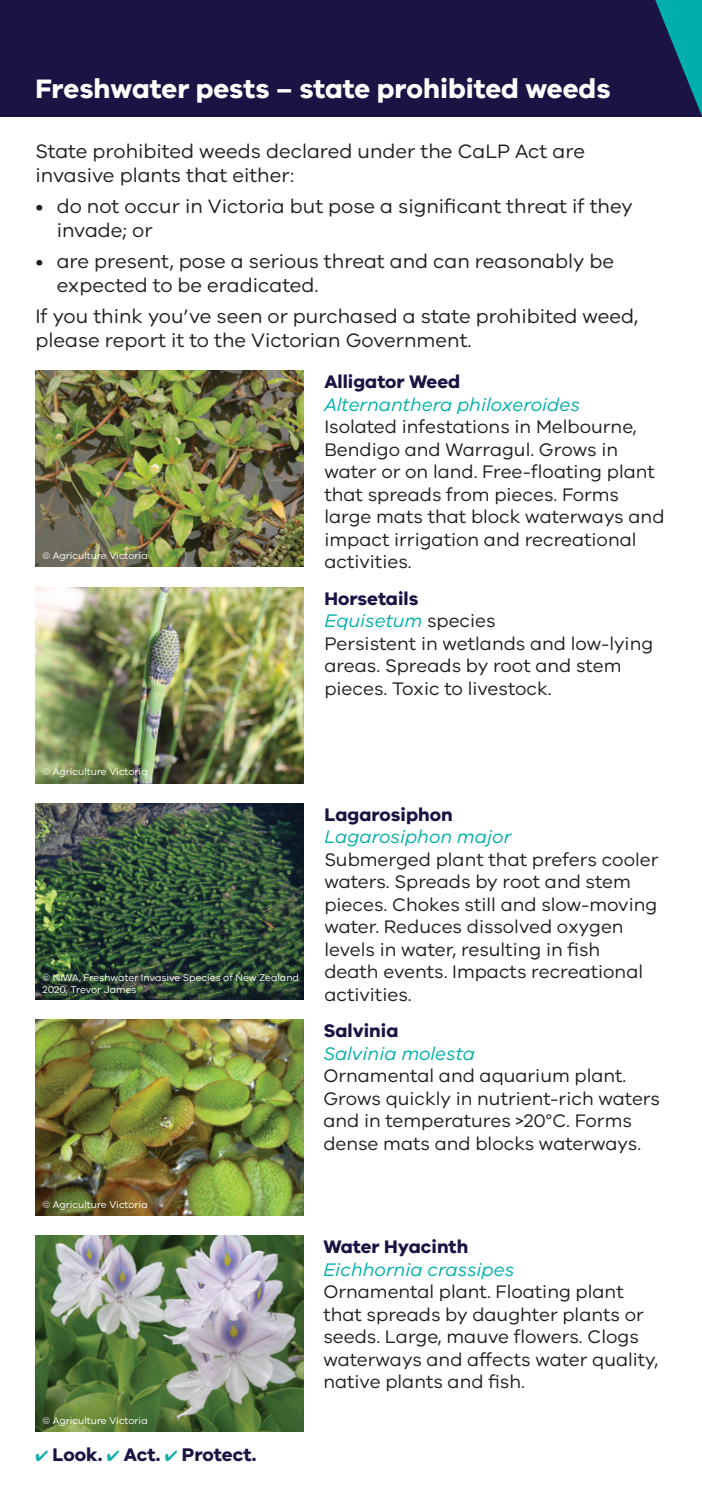
<style>
.page{position:relative;width:702px;height:1489px;background:#fff}
.page>*{position:absolute;margin:0;border:0;box-sizing:border-box;transform-origin:0 0}
.head{font:700 27.5px "VIC";color:#fff}
.body_copy{font:20px/24px "VIC";color:#231f20}
.points{font:20px/24px "VIC";color:#231f20}
.t1{font:18.75px/22.5px "VIC";color:#231f20}
.species_head{font:700 18.75px "VIC";color:#1b1344}
.t2{font:italic 18.75px "VIC";color:#00afaa}
.species_head-2{font:10px/12px "VIC";color:#fff}
.s1{font-style:italic;color:#00afaa}
.s2{font-style:normal;color:#231f20}
.s3{color:#12aeaa}
</style>
<div class="page">
<div style="left:0;top:0;width:702px;height:116px;background:#1b1344"></div>
<svg style="left:655px;top:0;width:47px;height:116px"></svg>
<img style="left:35px;top:371px;width:268px;height:196px">
<img style="left:35px;top:587px;width:268px;height:196px">
<img style="left:35px;top:803px;width:268px;height:196px">
<img style="left:35px;top:1019px;width:268px;height:196px">
<img style="left:35px;top:1235px;width:268px;height:196px">
<p class="head" style="left:35px;top:72px;width:576px">Freshwater pests – state prohibited weeds</p>
<p class="body_copy" style="left:35px;top:138px;width:551px">State prohibited weeds declared under the CaLP Act are invasive plants that either:</p>
<p class="points" style="left:57px;top:194px;width:577px;text-indent:-21px">• do not occur in Victoria but pose a significant threat if they invade; or</p>
<p class="points" style="left:57px;top:249px;width:559px;text-indent:-21px">• are present, pose a serious threat and can reasonably be expected to be eradicated.</p>
<p class="body_copy" style="left:35px;top:304px;width:604px">If you think you’ve seen or purchased a state prohibited weed, please report it to the Victorian Government.</p>
<p class="species_head" style="left:324px;top:370px;width:137px">Alligator Weed</p>
<p class="t1" style="left:324px;top:392px;width:341px"><span class="s1">Alternanthera philoxeroides<br></span>Isolated infestations in Melbourne,<br>Bendigo and Warragul. Grows in water or on land. Free-floating plant that spreads from pieces. Forms large mats that block waterways and impact irrigation and recreational activities.</p>
<p class="species_head" style="left:324px;top:586px;width:95px">Horsetails</p>
<p class="t2" style="left:324px;top:609px;width:173px">Equisetum <span class="s2">species</span></p>
<p class="t1" style="left:324px;top:631px;width:330px">Persistent in wetlands and low-lying areas. Spreads by root and stem pieces. Toxic to livestock.</p>
<p class="species_head-2" style="left:43px;top:549px;width:107px">© Agriculture Victoria</p>
<p class="species_head-2" style="left:43px;top:765px;width:107px">© Agriculture Victoria</p>
<p class="species_head-2" style="left:43px;top:971px;width:258px">© NIWA, Freshwater Invasive Species of New Zealand<br>2020, Trevor James</p>
<p class="species_head-2" style="left:43px;top:1198px;width:107px">© Agriculture Victoria</p>
<p class="species_head-2" style="left:43px;top:1413px;width:107px">© Agriculture Victoria</p>
<p class="species_head" style="left:35px;top:1442px;width:222px"><span class="s3">✔</span> Look. <span class="s3">✔</span> Act. <span class="s3">✔</span> Protect.</p>
<p class="species_head" style="left:324px;top:802px;width:130px">Lagarosiphon</p>
<p class="t2" style="left:324px;top:825px;width:188px">Lagarosiphon major</p>
<p class="t1" style="left:324px;top:847px;width:335px">Submerged plant that prefers cooler waters. Spreads by root and stem pieces. Chokes still and slow-moving water. Reduces dissolved oxygen levels in water, resulting in fish death events. Impacts recreational activities.</p>
<p class="species_head" style="left:323px;top:1019px;width:77px">Salvinia</p>
<p class="t2" style="left:323px;top:1041px;width:153px">Salvinia molesta</p>
<p class="t1" style="left:323px;top:1063px;width:338px">Ornamental and aquarium plant.<br>Grows quickly in nutrient-rich waters and in temperatures &gt;20°C. Forms dense mats and blocks waterways.</p>
<p class="species_head" style="left:323px;top:1235px;width:146px">Water Hyacinth</p>
<p class="t2" style="left:323px;top:1258px;width:192px">Eichhornia crassipes</p>
<p class="t1" style="left:323px;top:1280px;width:337px">Ornamental plant. Floating plant that spreads by daughter plants or seeds. Large, mauve flowers. Clogs waterways and affects water quality, native plants and fish.</p>
</div>
